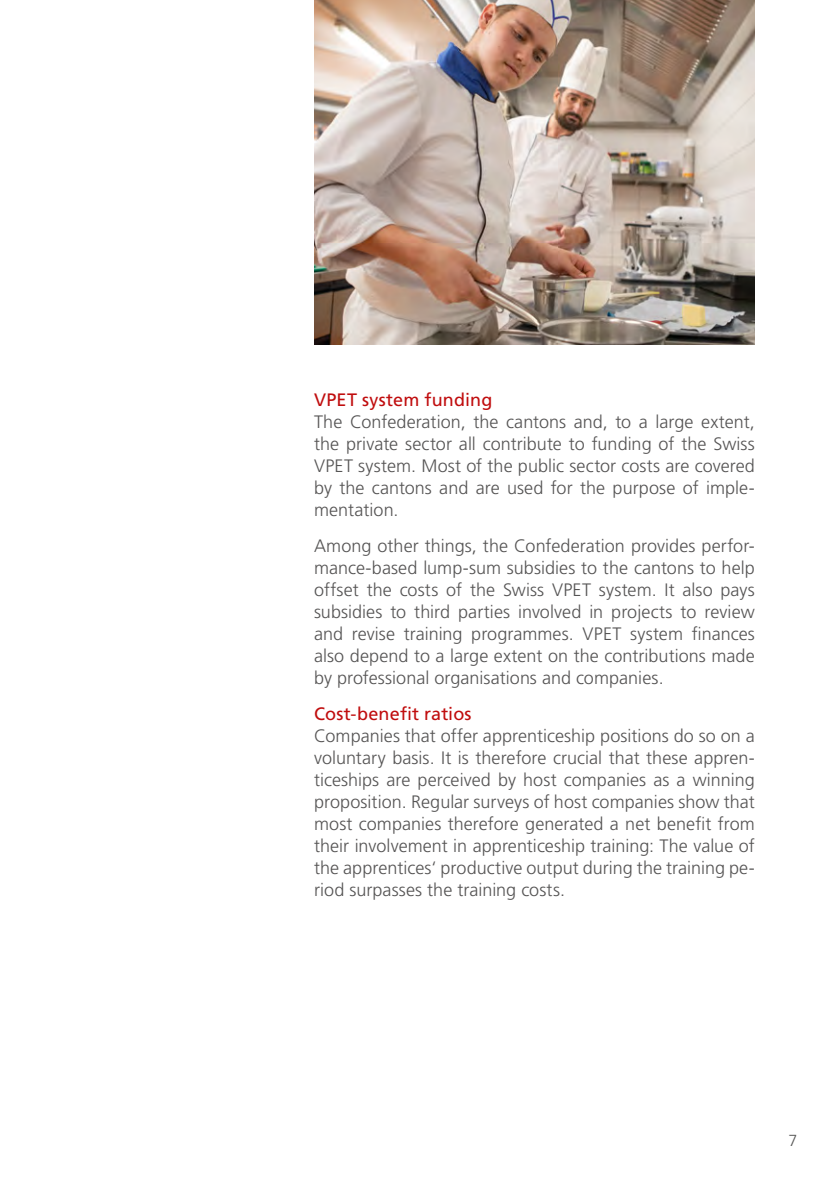
<style>
.page{position:relative;width:840px;height:1191px;background:#fff}
.page>*{position:absolute;margin:0;border:0;box-sizing:border-box;transform-origin:0 0}
.t1{font:300 18px/22px "Frutiger LT Std";letter-spacing:.005em;color:#555454;text-align:justify}
.t2{font:18px "Frutiger LT Std";letter-spacing:.01em;color:#c00d0e}
.t3{font:300 16px "Frutiger LT Std";color:#575756}
</style>
<div class="page">
<img style="left:314px;top:0;width:440px;height:344px">
<p class="t2" style="left:314px;top:389px;width:180px">VPET system funding</p>
<p class="t1" style="left:314px;top:411px;width:442px">The Confederation, the cantons and, to a large extent, the private sector all contribute to funding of the Swiss VPET system. Most of the public sector costs are covered by the cantons and are used for the purpose of imple&shy;mentation.</p>
<p class="t1" style="left:314px;top:535px;width:442px">Among other things, the Confederation provides perfor&shy;mance-based lump-sum subsidies to the cantons to help offset the costs of the Swiss VPET system. It also pays subsidies to third parties involved in projects to review and revise training programmes. VPET system finances also depend to a large extent on the contributions made by professional organisations and companies.</p>
<p class="t2" style="left:314px;top:703px;width:159px">Cost-benefit ratios</p>
<p class="t1" style="left:314px;top:725px;width:442px">Companies that offer apprenticeship positions do so on a voluntary basis. It is therefore crucial that these appren&shy;ticeships are perceived by host companies as a winning proposition. Regular surveys of host companies show that most companies therefore generated a net benefit from their involvement in apprenticeship training: The value of the apprentices‘ productive output during the training pe&shy;riod surpasses the training costs.</p>
<p class="t3" style="left:788px;top:1131px;width:10px">7</p>
</div>
